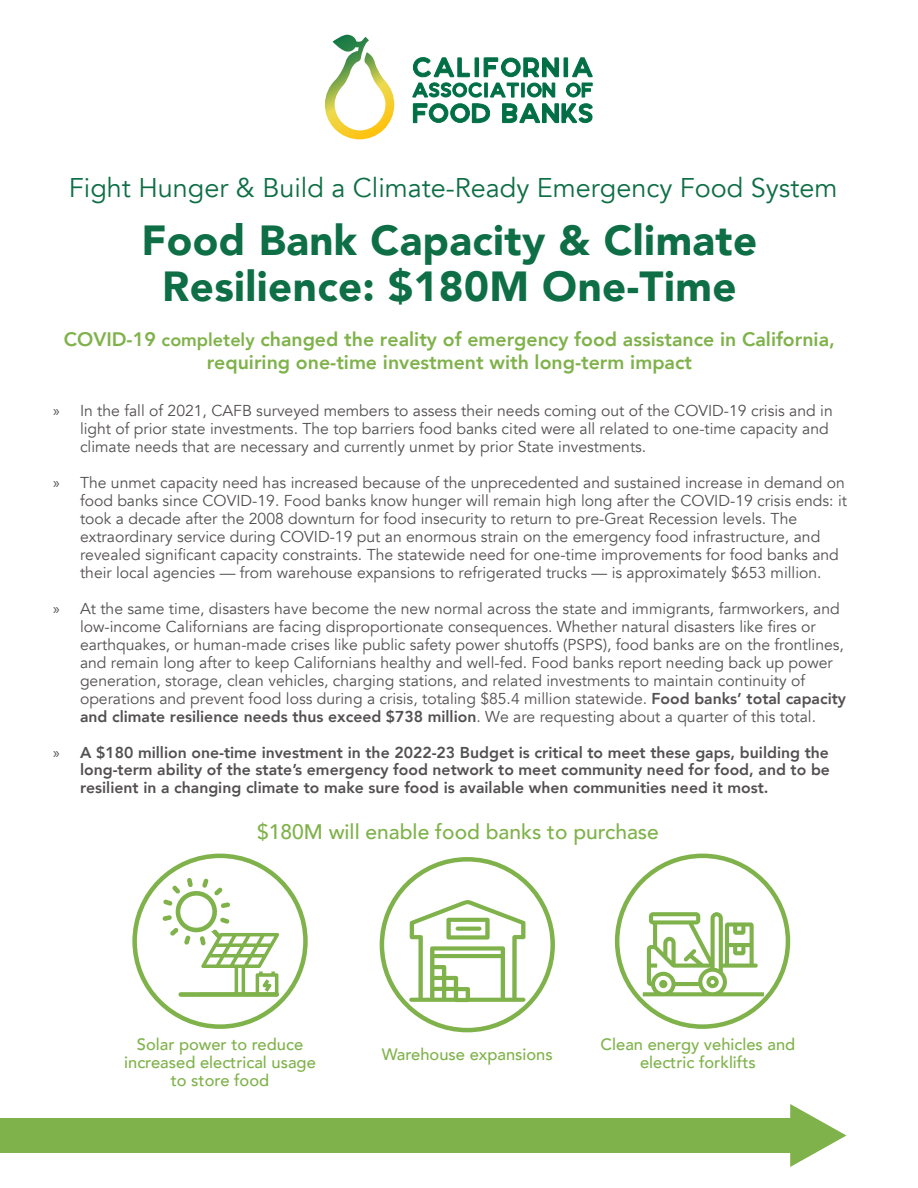
<style>
.page{position:relative;width:918px;height:1188px;background:#fff}
.page>*{position:absolute;margin:0;border:0;box-sizing:border-box;transform-origin:0 0}
.t1{font:900 42px/46.2px "Avenir";letter-spacing:.01em;color:#0e6e45;text-align:center}
.t2{font:27px "Avenir";color:#0e6e45}
.t3{font:500 21px "Avenir";color:#7fb24a}
.t4{font:800 19.5px/23.4px "Avenir";color:#7fb24a;text-align:center}
.t5{font:500 16.5px/18px "Avenir";color:#7fb24a;text-align:center}
.t6{font:15.75px/18px "Avenir";color:#535051}
.t7{font:800 15.75px/17.7px "Avenir";color:#535051;text-align:justify}
.s1{font-size:18px}
.s2{font-family:"Myriad Pro"}
.s3{font-weight:800}
.s4{font-family:"Myriad Pro";font-weight:400}
</style>
<div class="page">
<div style="left:132px;top:854px;width:176px;height:175px;border:4px solid #7fb24a;border-radius:50%"></div>
<div style="left:380px;top:857px;width:175px;height:175px;border:4px solid #7fb24a;border-radius:50%"></div>
<div style="left:615px;top:854px;width:175px;height:175px;border:4px solid #7fb24a;border-radius:50%"></div>
<svg style="left:412px;top:57px;width:180px;height:66px"></svg>
<svg style="left:325px;top:35px;width:69px;height:104px"></svg>
<svg style="left:409px;top:900px;width:116px;height:102px"></svg>
<svg style="left:456px;top:927px;width:25px;height:4px"></svg>
<svg style="left:643px;top:912px;width:121px;height:84px"></svg>
<svg style="left:163px;top:871px;width:116px;height:125px"></svg>
<div style="left:181px;top:992px;width:96px;height:5px;background:#7fb24a"></div>
<div style="left:0;top:1118px;width:814px;height:35px;background:#7fb24a"></div>
<svg style="left:790px;top:1104px;width:56px;height:63px"></svg>
<p class="t2" style="left:69px;top:172px;width:770px">Fight Hunger &amp; Build a Climate-Ready Emergency Food System</p>
<p class="t1" style="left:142px;top:216px;width:617px">Food Bank Capacity &amp; Climate<br>Resilience: $180M One-Time</p>
<p class="t4" style="left:64px;top:327px;width:773px">COVID-19 <span class="s1">completely</span> changed the reality of emergency food assistance in California, requiring one-time investment with long-term impact</p>
<p class="t6" style="left:80px;top:402px;width:754px;text-indent:-27px"><span class="s2">»</span> In the fall of 2021, CAFB surveyed members to assess their needs coming out of the COVID-19 crisis and in light of prior state investments. The top barriers food banks cited were all related to one-time capacity and climate needs that are necessary and currently unmet by prior State investments.</p>
<p class="t6" style="left:80px;top:474px;width:769px;text-indent:-27px"><span class="s2">»</span> The unmet capacity need has increased because of the unprecedented and sustained increase in demand on food banks since COVID-19. Food banks know hunger will remain high long after the COVID-19 crisis ends: it took a decade after the 2008 downturn for food insecurity to return to pre-Great Recession levels. The extraordinary service during COVID-19 put an enormous strain on the emergency food infrastructure, and revealed significant capacity constraints. The statewide need for one-time improvements for food banks and their local agencies — from warehouse expansions to refrigerated trucks — is approximately $653 million.</p>
<p class="t6" style="left:80px;top:600px;width:768px;text-indent:-27px"><span class="s2">»</span> At the same time, disasters have become the new normal across the state and immigrants, farmworkers, and low-income Californians are facing disproportionate consequences. Whether natural disasters like fires or earthquakes, or human-made crises like public safety power shutoffs (PSPS), food banks are on the frontlines, and remain long after to keep Californians healthy and well-fed. Food banks report needing back up power generation, storage, clean vehicles, charging stations, and related investments to maintain continuity of operations and prevent food loss during a crisis, totaling $85.4 million statewide. <span class="s3">Food banks’ total capacity and climate resilience needs thus exceed $738 million</span>. We are requesting about a quarter of this total.</p>
<p class="t7" style="left:80px;top:743px;width:751px;text-indent:-27px"><span class="s4">»</span> A $180 million one-time investment in the 2022-23 Budget is critical to meet these gaps, building the long-term ability of the state’s emergency food network to meet community need for food, and to be resilient in a changing climate to make sure food is available when communities need it most.</p>
<p class="t3" style="left:257px;top:814px;width:403px">$180M will enable food banks to purchase</p>
<p class="t5" style="left:124px;top:1034px;width:193px">Solar power to reduce increased electrical usage to store food</p>
<p class="t5" style="left:382px;top:1044px;width:173px">Warehouse expansions</p>
<p class="t5" style="left:601px;top:1034px;width:196px">Clean energy vehicles and electric forklifts</p>
</div>
